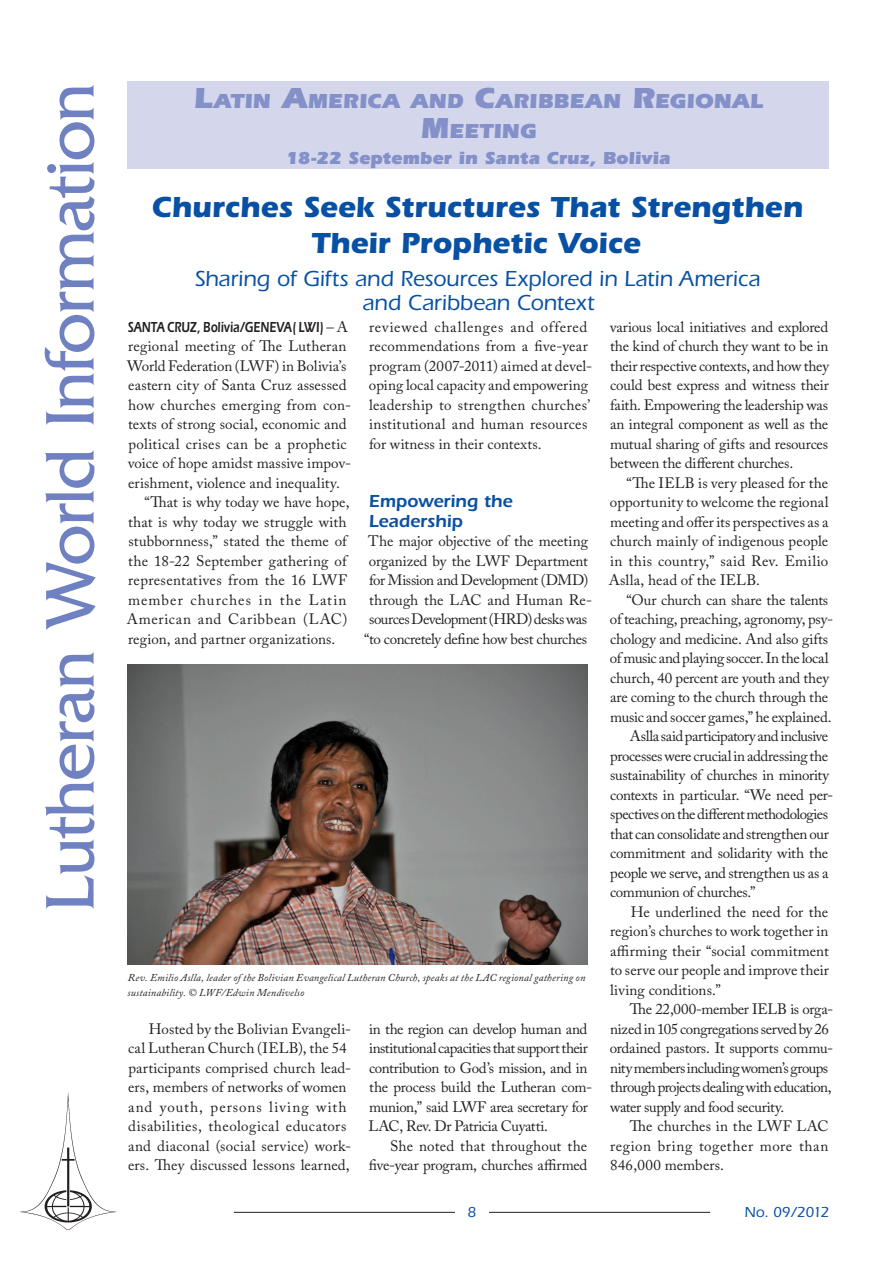
<style>
.page{position:relative;width:893px;height:1263px;background:#fff}
.page>*{position:absolute;margin:0;border:0;box-sizing:border-box;transform-origin:0 0}
.t1{font:72px "Friz Quadrata";letter-spacing:-.02em;color:#6f81c0}
.Heading_1{font:700 30px/36px "Itc Eras";color:#0850a3;text-align:center}
.Heading_2{font:500 22.5px/24px "Itc Eras";letter-spacing:-.005em;color:#0850a3;text-align:center}
.Section_Head_1{font:900 21px/30px "Itc Eras";color:#8391c8;text-align:center}
.Section_Head_2{font:900 18px "Itc Eras";letter-spacing:-.005em;color:#8391c8}
.Heading_3{font:600 18px/19.5px "Itc Eras";color:#0850a3}
.Normal_first_byline{font:15px/19.5px "Adobe Caslon Pro";color:#231f20}
.Normal_first{font:15px/19.5px "Adobe Caslon Pro";letter-spacing:-.02em;color:#231f20;text-align:center}
.Normal_first_byline-2{font:15px/19.5px "Adobe Caslon Pro";letter-spacing:-.025em;color:#231f20}
.Normal_first_byline-3{font:15px/19.5px "Adobe Caslon Pro";letter-spacing:-.03em;color:#231f20}
.t2{font:500 15px "Itc Eras";letter-spacing:-.03em;color:#0850a3}
.Captions{font:italic 10.5px/15px "Adobe Caslon Pro";letter-spacing:.015em;color:#231f20}
.s1{font-size:30px}
.s2{font-family:"Itc Eras";font-weight:600}
</style>
<div class="page">
<hr style="left:489px;top:1212px;width:221px;height:1px;background:#231f20">
<hr style="left:234px;top:1212px;width:221px;height:1px;background:#231f20">
<img style="left:20px;top:1092px;width:97px;height:138px">
<div style="left:128px;top:81px;width:701px;height:87px;background:#d4d7ec"></div>
<img style="left:128px;top:664px;width:460px;height:300px">
<h1 class="t1" style="left:30px;top:912px;width:830px;rotate:-90deg">Lutheran World Information</h1>
<p class="Section_Head_1" style="left:193px;top:86px;width:570px"><span class="s1">L</span>ATIN <span class="s1">A</span>MERICA AND <span class="s1">C</span>ARIBBEAN <span class="s1">R</span>EGIONAL<br><span class="s1">M</span>EETING</p>
<p class="Section_Head_2" style="left:286px;top:148px;width:386px">18-22 September in Santa Cruz, Bolivia</p>
<p class="Heading_1" style="left:152px;top:189px;width:653px">Churches Seek Structures That Strengthen<br>Their Prophetic Voice</p>
<p class="Heading_2" style="left:195px;top:266px;width:567px">Sharing of Gifts and Resources Explored in Latin America and Caribbean Context</p>
<p class="Normal_first_byline" style="left:127px;top:317px;width:226px"><span class="s2">SANTA CRUZ, Bolivia/GENEVA( LWI)</span> – A regional meeting of The Lutheran World Federation (LWF) in Bolivia’s eastern city of Santa Cruz assessed how churches emerging from con&shy;texts of strong social, economic and political crises can be a prophetic voice of hope amidst massive impov&shy;erishment, violence and inequality.</p>
<p class="Normal_first_byline" style="left:127px;top:492px;width:224px;text-indent:18px">“That is why today we have hope, that is why today we struggle with stubbornness,” stated the theme of the 18-22 September gathering of representatives from the 16 LWF member churches in the Latin<br>American and Caribbean (LAC) region, and partner organizations.</p>
<p class="Normal_first_byline" style="left:369px;top:317px;width:225px">reviewed challenges and offered recommendations from a five-year program (2007-2011) aimed at devel&shy;oping local capacity and empowering leadership to strengthen churches’ institutional and human resources for witness in their contexts.</p>
<p class="Normal_first_byline" style="left:610px;top:317px;width:220px;text-align:justify">various local initiatives and explored the kind of church they want to be in their respective contexts, and how they could best express and witness their faith. Empowering the leadership was an integral component as well as the mutual sharing of gifts and resources between the different churches.</p>
<p class="Normal_first_byline" style="left:609px;top:473px;width:221px;text-align:justify;text-indent:18px">“The IELB is very pleased for the opportunity to welcome the regional meeting and offer its perspectives as a church mainly of indigenous people in this country,” said Rev. Emilio Aslla, head of the IELB.</p>
<p class="Normal_first_byline" style="left:610px;top:590px;width:225px;text-indent:16px">“Our church can share the talents of teaching, preaching, agronomy, psy&shy;chology and medicine. And also gifts of music and playing soccer. In the local church, 40 percent are youth and they are coming to the church through the music and soccer games,” he explained.</p>
<p class="Normal_first_byline-2" style="left:610px;top:726px;width:224px;text-indent:20px">Aslla said participatory and inclusive processes were crucial in addressing the sustainability of churches in minority contexts in particular. “We need per&shy;spectives on the different methodologies that can consolidate and strengthen our commitment and solidarity with the people we serve, and strengthen us as a communion of churches.”</p>
<p class="Normal_first_byline" style="left:610px;top:902px;width:220px;text-align:justify;text-indent:21px">He underlined the need for the region’s churches to work together in affirming their “social commitment to serve our people and improve their living conditions.”</p>
<p class="Normal_first_byline-3" style="left:610px;top:999px;width:225px;text-indent:20px">The 22,000-member IELB is orga&shy;nized in 105 congregations served by 26 ordained pastors. It supports commu&shy;nity members including women’s groups through projects dealing with education, water supply and food security.</p>
<p class="Normal_first_byline" style="left:610px;top:1116px;width:220px;text-align:justify;text-indent:20px">The churches in the LWF LAC region bring together more than 846,000 members.</p>
<p class="Heading_3" style="left:369px;top:491px;width:145px">Empowering the<br>Leadership</p>
<p class="Normal_first" style="left:364px;top:531px;width:229px">The major objective of the meeting organized by the LWF Department for Mission and Development (DMD) through the LAC and Human Re&shy;sources Development (HRD) desks was “to concretely define how best churches</p>
<p class="Captions" style="left:128px;top:970px;width:459px">Rev. Emilio Aslla, leader of the Bolivian Evangelical Lutheran Church, speaks at the LAC regional gathering on sustainability. © LWF/Edwin Mendivelso</p>
<p class="Normal_first_byline" style="left:128px;top:1019px;width:225px;text-indent:21px">Hosted by the Bolivian Evangeli&shy;cal Lutheran Church (IELB), the 54 participants comprised church lead&shy;ers, members of networks of women and youth, persons living with disabilities, theological educators and diaconal (social service) work&shy;ers. They discussed lessons learned,</p>
<p class="Normal_first" style="left:368px;top:1019px;width:225px;text-align:left">in the region can develop human and institutional capacities that support their contribution to God’s mission, and in the process build the Lutheran com&shy;munion,” said LWF area secretary for LAC, Rev. Dr Patricia Cuyatti.</p>
<p class="Normal_first_byline" style="left:369px;top:1136px;width:220px;text-align:right">She noted that throughout the five-year program, churches affirmed</p>
<p class="t2" style="left:467px;top:1203px;width:10px">8</p>
<p class="t2" style="left:745px;top:1203px;width:86px">No. 09/2012</p>
</div>
